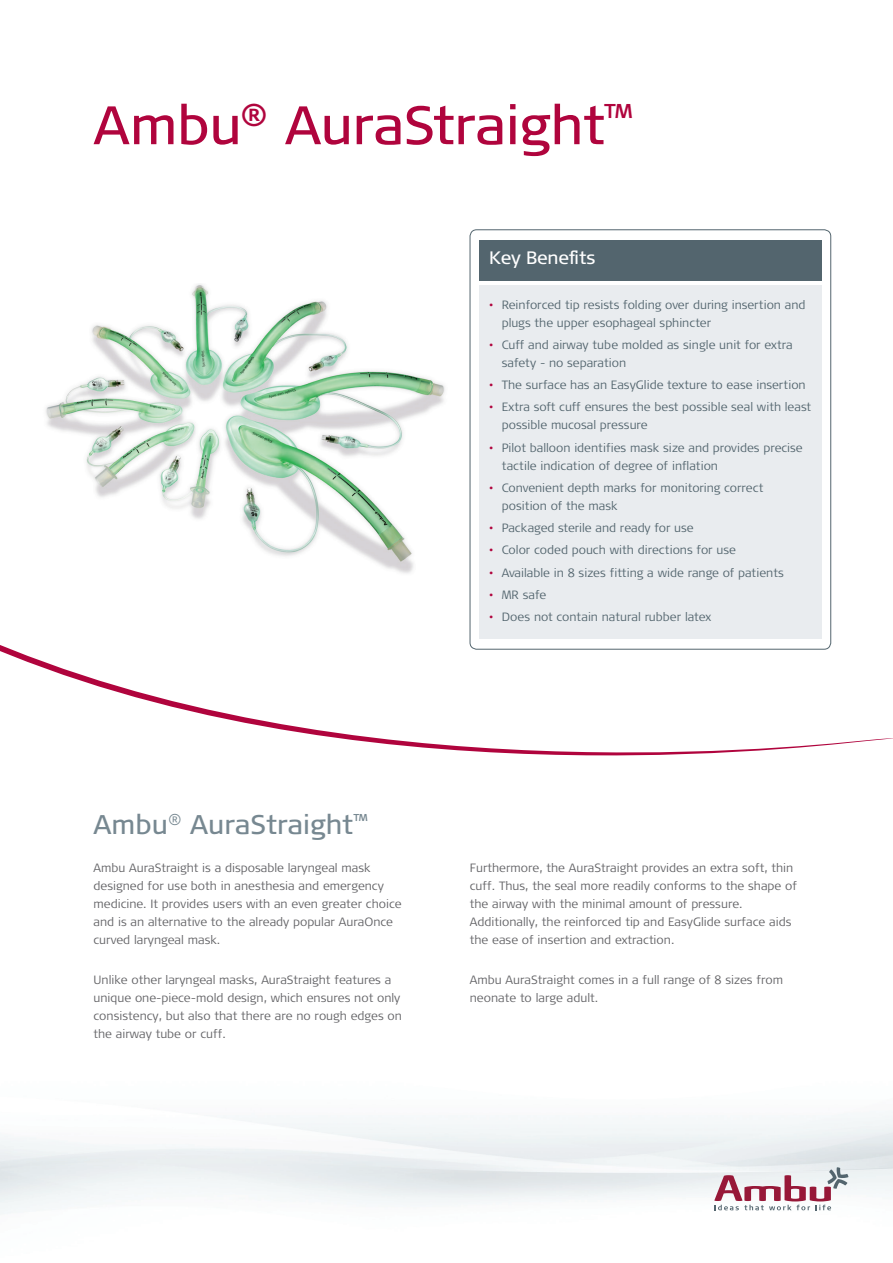
<style>
.page{position:relative;width:893px;height:1263px;background:#fff}
.page>*{position:absolute;margin:0;border:0;box-sizing:border-box;transform-origin:0 0}
.t1{font:54px "Signa OT";letter-spacing:-.01em;color:#b0043d}
.t2{font:27px "Signa OT";color:#778891}
.t3{font:18px "Signa OT";letter-spacing:-.01em;color:#fff}
.t4{font:300 12px/18px "Signa OT";color:#636366}
.t5{font:300 12px/18px "Signa OT";color:#53656e}
.s1{color:#b0043d}
</style>
<div class="page">
<svg style="left:0;top:638px;width:893px;height:117px"></svg>
<img style="left:0;top:1112px;width:893px;height:103px">
<svg style="left:714px;top:1167px;width:134px;height:43px"></svg>
<div style="left:470px;top:230px;width:361px;height:419px;background:#fff;border-radius:7px"></div>
<div style="left:470px;top:230px;width:361px;height:419px;border:1px solid #53656e;border-radius:7px"></div>
<div style="left:479px;top:285px;width:342px;height:353px;background:#e9ecef"></div>
<div style="left:479px;top:240px;width:342px;height:41px;background:#53656e"></div>
<img style="left:45px;top:284px;width:400px;height:290px">
<h1 class="t1" style="left:94px;top:94px;width:541px">Ambu<sup>®</sup> AuraStraight<sup>™</sup></h1>
<h3 class="t3" style="left:489px;top:248px;width:108px">Key Benefits</h3>
<p class="t5" style="left:502px;top:295px;width:305px;text-indent:-13px"><span class="s1">•</span> Reinforced tip resists folding over during insertion and plugs the upper esophageal sphincter</p>
<p class="t5" style="left:502px;top:336px;width:292px;text-indent:-13px"><span class="s1">•</span> Cuff and airway tube molded as single unit for extra safety - no separation</p>
<p class="t5" style="left:489px;top:376px;width:318px"><span class="s1">•</span> The surface has an EasyGlide texture to ease insertion</p>
<p class="t5" style="left:502px;top:398px;width:311px;text-indent:-13px"><span class="s1">•</span> Extra soft cuff ensures the best possible seal with least possible mucosal pressure</p>
<p class="t5" style="left:502px;top:438px;width:302px;text-indent:-13px"><span class="s1">•</span> Pilot balloon identifies mask size and provides precise tactile indication of degree of inflation</p>
<p class="t5" style="left:502px;top:479px;width:263px;text-indent:-13px"><span class="s1">•</span> Convenient depth marks for monitoring correct position of the mask</p>
<p class="t5" style="left:489px;top:519px;width:206px"><span class="s1">•</span> Packaged sterile and ready for use</p>
<p class="t5" style="left:489px;top:541px;width:248px"><span class="s1">•</span> Color coded pouch with directions for use</p>
<p class="t5" style="left:489px;top:563px;width:296px"><span class="s1">•</span> Available in 8 sizes fitting a wide range of patients</p>
<p class="t5" style="left:489px;top:586px;width:59px"><span class="s1">•</span> MR safe</p>
<p class="t5" style="left:489px;top:608px;width:224px"><span class="s1">•</span> Does not contain natural rubber latex</p>
<h2 class="t2" style="left:94px;top:809px;width:276px">Ambu<sup>®</sup> AuraStraight<sup>™</sup></h2>
<p class="t4" style="left:94px;top:858px;width:310px">Ambu AuraStraight is a disposable laryngeal mask designed for use both in anesthesia and emergency medicine. It provides users with an even greater choice and is an alternative to the already popular AuraOnce curved laryngeal mask.</p>
<p class="t4" style="left:94px;top:971px;width:310px">Unlike other laryngeal masks, AuraStraight features a unique one-piece-mold design, which ensures not only consistency, but also that there are no rough edges on the airway tube or cuff.</p>
<p class="t4" style="left:470px;top:858px;width:329px">Furthermore, the AuraStraight provides an extra soft, thin cuff. Thus, the seal more readily conforms to the shape of the airway with the minimal amount of pressure.<br>Additionally, the reinforced tip and EasyGlide surface aids the ease of insertion and extraction.</p>
<p class="t4" style="left:470px;top:971px;width:315px">Ambu AuraStraight comes in a full range of 8 sizes from neonate to large adult.</p>
</div>
